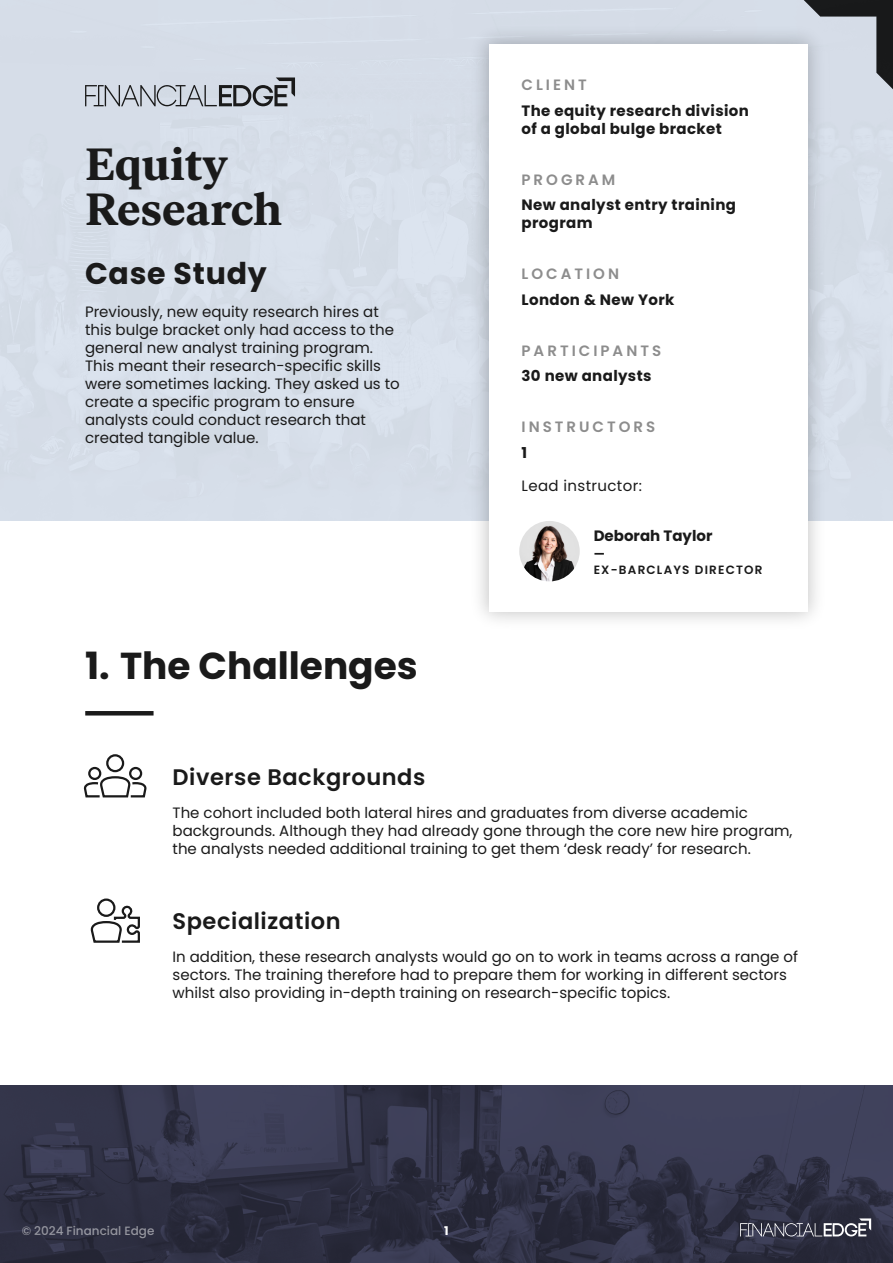
<style>
.page{position:relative;width:893px;height:1263px;background:#fff}
.page>*{position:absolute;margin:0;border:0;box-sizing:border-box;transform-origin:0 0}
.t1{font:700 45px/45px "Ivar Text";color:#1a1a1a}
.t2{font:700 37.5px "Poppins";color:#1a1a1a}
.t3{font:700 30px "Poppins";letter-spacing:.025em;color:#1a1a1a}
.t4{font:600 22.5px "Poppins";letter-spacing:.025em;color:#1a1a1a}
.t5{font:15px/18px "Poppins";color:#1a1a1a}
.t6{font:700 15px/18px "Poppins";letter-spacing:.025em;color:#1a1a1a}
.t7{font:600 15px "Poppins";letter-spacing:.2em;color:rgb(26 26 26/.5)}
.t8{font:15px "Poppins";letter-spacing:.025em;color:#1a1a1a}
.t9{font:700 15px "Poppins";color:#1a1a1a}
.t10{font:600 12px "Poppins";letter-spacing:.1em;color:#1a1a1a}
.t11{font:500 12px "Poppins";color:#fff}
.t12{font:700 12px "Poppins";color:#fff}
.t13{font:700 12px "Poppins";color:#1a1a1a}
</style>
<div class="page">
<svg style="left:0;top:1086px;width:893px;height:177px;background:#34354b"></svg>
<svg style="left:714px;top:1196px;width:179px;height:67px;background:#363749"></svg>
<div style="left:0;top:0;width:893px;height:521px;background:#d6dde8"></div>
<svg style="left:85px;top:77px;width:211px;height:30px"></svg>
<div style="left:489px;top:44px;width:319px;height:568px;background:#fff"></div>
<div style="left:106px;top:754px;width:18px;height:18px;border:2px solid #1a1a1a;border-radius:50%"></div>
<svg style="left:83px;top:758px;width:64px;height:40px"></svg>
<div style="left:129px;top:767px;width:13px;height:13px;border:2px solid #1a1a1a;border-radius:50%"></div>
<div style="left:97px;top:898px;width:18px;height:19px;border:2px solid #1a1a1a;border-radius:50%"></div>
<svg style="left:90px;top:903px;width:50px;height:40px"></svg>
<svg style="left:519px;top:521px;width:61px;height:61px"></svg>
<hr style="left:85px;top:711px;width:69px;height:4px;background:#1a1a1a">
<h1 class="t1" style="left:85px;top:142px;width:199px">Equity<br>Research</h1>
<h3 class="t3" style="left:85px;top:256px;width:183px">Case Study</h3>
<p class="t5" style="left:85px;top:302px;width:316px">Previously, new equity research hires at this bulge bracket only had access to the general new analyst training program.<br>This meant their research-specific skills were sometimes lacking. They asked us to create a specific program to ensure analysts could conduct research that created tangible value.</p>
<h2 class="t2" style="left:85px;top:644px;width:334px">1. The Challenges</h2>
<p class="t7" style="left:521px;top:76px;width:67px">CLIENT</p>
<p class="t6" style="left:521px;top:102px;width:229px">The equity research division of a global bulge bracket</p>
<p class="t7" style="left:521px;top:171px;width:95px">PROGRAM</p>
<p class="t6" style="left:521px;top:196px;width:216px">New analyst entry training program</p>
<p class="t7" style="left:521px;top:265px;width:99px">LOCATION</p>
<p class="t6" style="left:521px;top:291px;width:154px">London &amp; New York</p>
<p class="t7" style="left:521px;top:342px;width:141px">PARTICIPANTS</p>
<p class="t6" style="left:521px;top:367px;width:132px">30 new analysts</p>
<p class="t7" style="left:521px;top:418px;width:135px">INSTRUCTORS</p>
<p class="t6" style="left:521px;top:444px;width:7px">1</p>
<p class="t8" style="left:521px;top:477px;width:122px">Lead instructor:</p>
<p class="t9" style="left:594px;top:527px;width:120px">Deborah Taylor</p>
<p class="t13" style="left:594px;top:546px;width:13px">—</p>
<p class="t10" style="left:594px;top:563px;width:170px">EX-BARCLAYS DIRECTOR</p>
<h3 class="t4" style="left:173px;top:764px;width:254px">Diverse Backgrounds</h3>
<p class="t5" style="left:173px;top:803px;width:621px">The cohort included both lateral hires and graduates from diverse academic backgrounds. Although they had already gone through the core new hire program, the analysts needed additional training to get them ‘desk ready’ for research.</p>
<h3 class="t4" style="left:173px;top:908px;width:170px">Specialization</h3>
<p class="t5" style="left:173px;top:948px;width:627px">In addition, these research analysts would go on to work in teams across a range of sectors. The training therefore had to prepare them for working in different sectors whilst also providing in-depth training on research-specific topics.</p>
<p class="t11" style="left:22px;top:1224px;width:134px">© 2024 Financial Edge</p>
<p class="t12" style="left:444px;top:1224px;width:6px">1</p>
</div>
